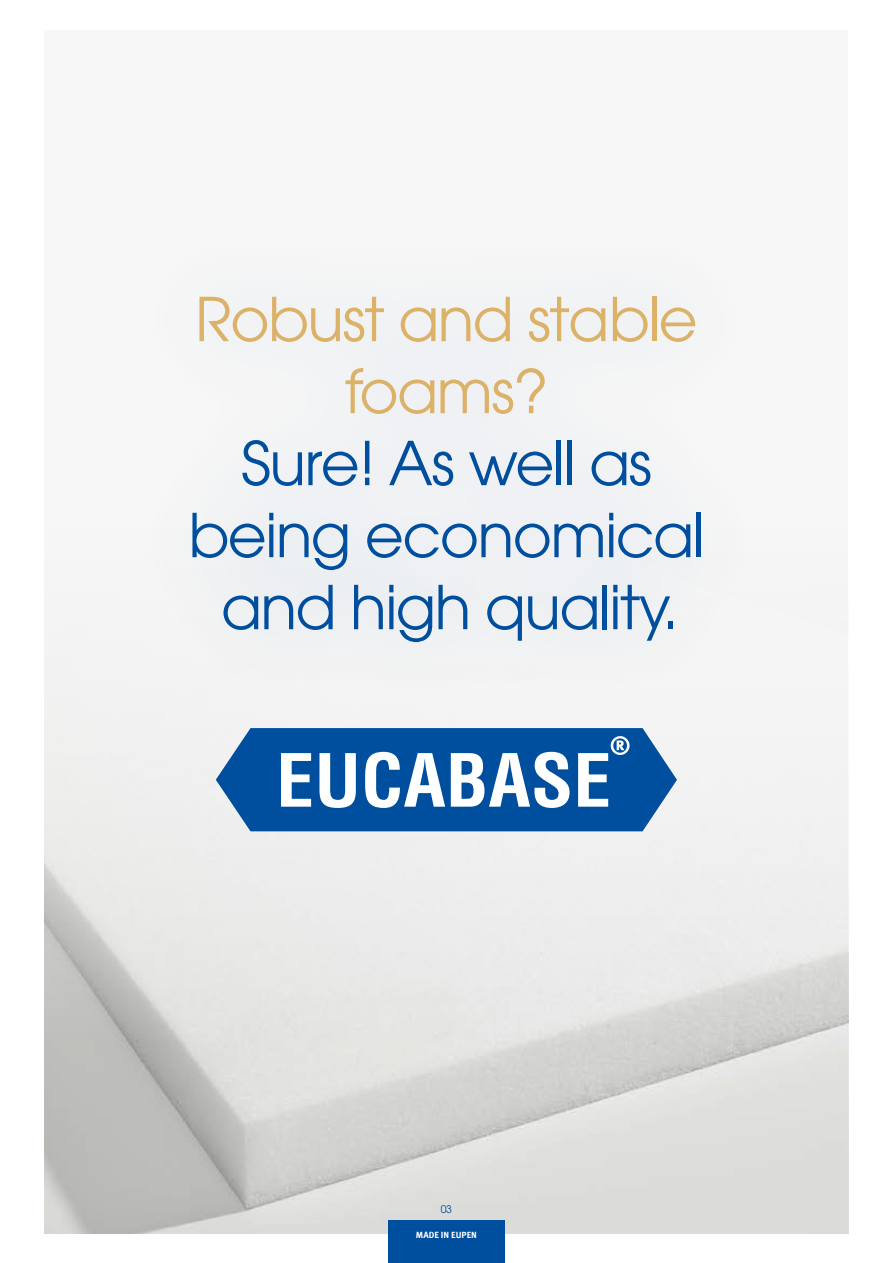
<style>
.page{position:relative;width:893px;height:1263px;background:#fff}
.page>*{position:absolute;margin:0;border:0;box-sizing:border-box;transform-origin:0 0}
.t1{font:60px/72px "Avant Garde";letter-spacing:-.025em;color:#004e9e;text-align:center}
.t2{font:60px/72px "Avant Garde";letter-spacing:-.025em;color:#dcb168;text-align:center}
.t3{font:10.5px "Avant Garde";color:#004e9e}
.t4{font:700 9px "Meta Offc";color:#fff}
</style>
<div class="page">
<div style="left:116px;top:224px;width:659px;height:489px;background:#f2f3f4"></div>
<div style="left:399px;top:1162px;width:95px;height:94px;background:#dededb"></div>
<div style="left:388px;top:1220px;width:117px;height:43px;background:#004e9e"></div>
<svg style="left:216px;top:728px;width:461px;height:103px;background:#1d62a8"></svg>
<svg style="left:281px;top:753px;width:30px;height:54px"></svg>
<svg style="left:319px;top:753px;width:37px;height:55px"></svg>
<svg style="left:365px;top:752px;width:80px;height:56px"></svg>
<svg style="left:451px;top:752px;width:119px;height:56px"></svg>
<svg style="left:578px;top:736px;width:52px;height:71px"></svg>
<p class="t2" style="left:195px;top:283px;width:504px">Robust and stable foams?</p>
<p class="t1" style="left:188px;top:427px;width:518px">Sure! As well as being economical and high quality.</p>
<p class="t3" style="left:441px;top:1203px;width:13px">03</p>
<p class="t4" style="left:416px;top:1230px;width:63px">MADE IN EUPEN</p>
</div>
